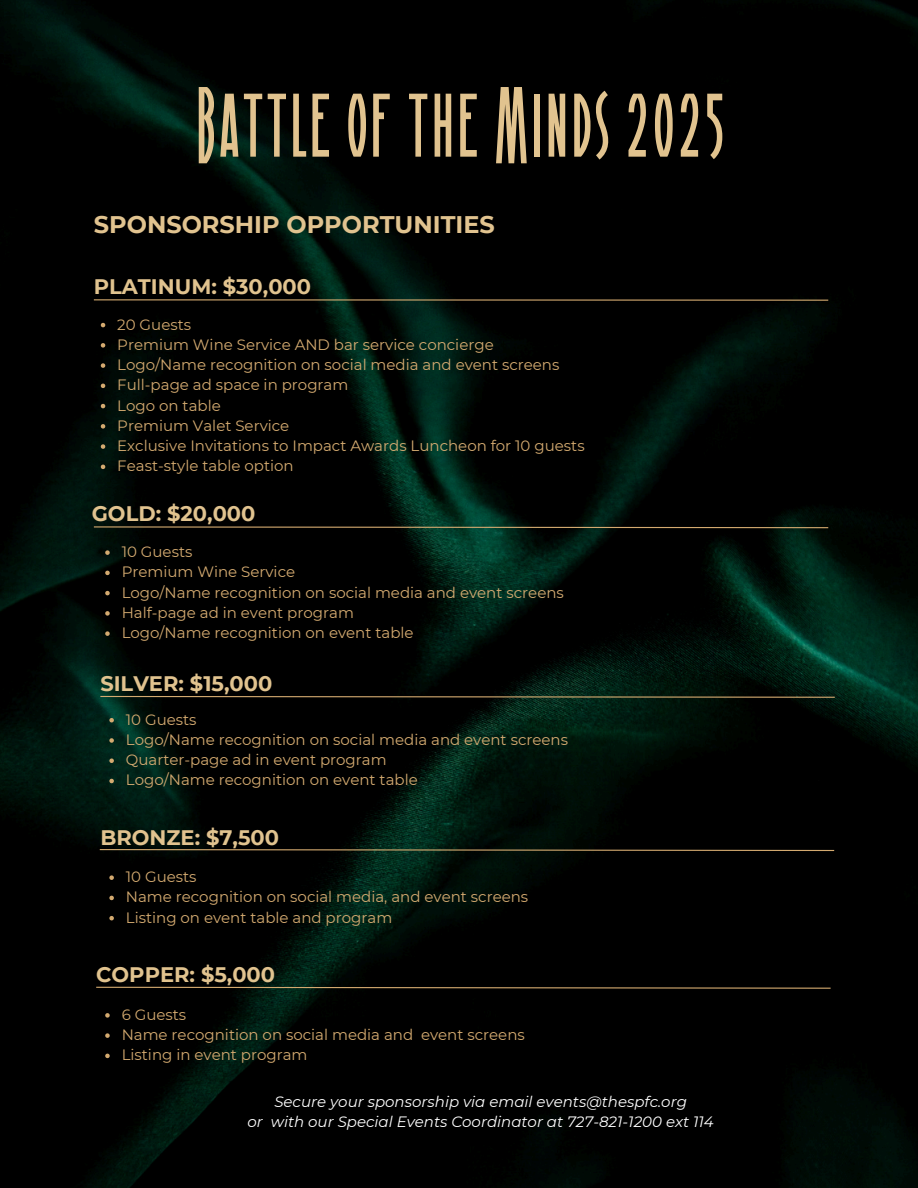
<style>
.page{position:relative;width:918px;height:1188px;background:#fff}
.page>*{position:absolute;margin:0;border:0;box-sizing:border-box;transform-origin:0 0}
.t1{font:90px "ST Saturn";color:#e1c38f}
.t2{font:700 24px "Montserrat";color:#e1c38f}
.t3{font:700 21px "Montserrat";color:#e1c38f}
.t4{font:15px "Montserrat";color:#d4aa70}
.t5{font:italic 15px "Montserrat";color:#fefefe}
</style>
<div class="page">
<img style="left:0;top:0;width:918px;height:1188px">
<hr style="left:94px;top:299px;width:734px;height:2px;background:#d4aa70">
<svg style="left:93px;top:526px;width:736px;height:3px;background:#4f472f"></svg>
<svg style="left:99px;top:695px;width:737px;height:3px;background:#4f472e"></svg>
<svg style="left:99px;top:848px;width:736px;height:4px;background:#3b3522"></svg>
<svg style="left:95px;top:986px;width:737px;height:3px;background:#4f412b"></svg>
<svg style="left:101px;top:323px;width:4px;height:4px"></svg>
<svg style="left:101px;top:343px;width:4px;height:5px"></svg>
<svg style="left:101px;top:363px;width:4px;height:5px"></svg>
<svg style="left:101px;top:384px;width:4px;height:4px"></svg>
<svg style="left:101px;top:404px;width:4px;height:4px"></svg>
<svg style="left:101px;top:424px;width:4px;height:5px"></svg>
<svg style="left:101px;top:444px;width:4px;height:5px"></svg>
<svg style="left:101px;top:465px;width:4px;height:4px"></svg>
<svg style="left:105px;top:550px;width:5px;height:5px"></svg>
<svg style="left:105px;top:571px;width:5px;height:4px"></svg>
<svg style="left:105px;top:591px;width:5px;height:4px"></svg>
<svg style="left:105px;top:611px;width:5px;height:5px"></svg>
<svg style="left:105px;top:631px;width:5px;height:5px"></svg>
<svg style="left:109px;top:718px;width:5px;height:4px"></svg>
<svg style="left:109px;top:738px;width:5px;height:5px"></svg>
<svg style="left:109px;top:758px;width:5px;height:5px"></svg>
<svg style="left:109px;top:779px;width:5px;height:4px"></svg>
<svg style="left:109px;top:875px;width:5px;height:5px"></svg>
<svg style="left:109px;top:896px;width:5px;height:4px"></svg>
<svg style="left:109px;top:916px;width:5px;height:4px"></svg>
<svg style="left:105px;top:1013px;width:5px;height:5px"></svg>
<svg style="left:105px;top:1033px;width:5px;height:5px"></svg>
<svg style="left:105px;top:1054px;width:5px;height:4px"></svg>
<p class="t1" style="left:194px;top:81px;width:534px">Battle of the Minds 2025</p>
<p class="t2" style="left:94px;top:210px;width:402px">SPONSORSHIP OPPORTUNITIES</p>
<p class="t3" style="left:94px;top:273px;width:219px">PLATINUM: $30,000</p>
<p class="t4" style="left:117px;top:315px;width:75px">20 Guests</p>
<p class="t4" style="left:117px;top:335px;width:378px">Premium Wine Service AND bar service concierge</p>
<p class="t4" style="left:117px;top:356px;width:444px">Logo/Name recognition on social media and event screens</p>
<p class="t4" style="left:117px;top:376px;width:233px">Full-page ad space in program</p>
<p class="t4" style="left:117px;top:396px;width:105px">Logo on table</p>
<p class="t4" style="left:117px;top:416px;width:174px">Premium Valet Service</p>
<p class="t4" style="left:117px;top:437px;width:469px">Exclusive Invitations to Impact Awards Luncheon for 10 guests</p>
<p class="t4" style="left:117px;top:457px;width:178px">Feast-style table option</p>
<h1 class="t3" style="left:92px;top:501px;width:165px">GOLD: $20,000</h1>
<h3 class="t4" style="left:122px;top:543px;width:72px">10 Guests</h3>
<p class="t4" style="left:122px;top:563px;width:175px">Premium Wine Service</p>
<p class="t4" style="left:122px;top:583px;width:444px">Logo/Name recognition on social media and event screens</p>
<p class="t4" style="left:122px;top:603px;width:234px">Half-page ad in event program</p>
<p class="t4" style="left:122px;top:624px;width:293px">Logo/Name recognition on event table</p>
<h2 class="t3" style="left:100px;top:670px;width:173px">SILVER: $15,000</h2>
<p class="t4" style="left:126px;top:710px;width:72px">10 Guests</p>
<p class="t4" style="left:126px;top:730px;width:444px">Logo/Name recognition on social media and event screens</p>
<h3 class="t4" style="left:126px;top:751px;width:262px">Quarter-page ad in event program</h3>
<p class="t4" style="left:126px;top:771px;width:293px">Logo/Name recognition on event table</p>
<h3 class="t3" style="left:100px;top:824px;width:180px">BRONZE: $7,500</h3>
<p class="t4" style="left:126px;top:868px;width:72px">10 Guests</p>
<p class="t4" style="left:126px;top:888px;width:404px">Name recognition on social media, and event screens</p>
<p class="t4" style="left:126px;top:908px;width:268px">Listing on event table and program</p>
<p class="t3" style="left:96px;top:961px;width:180px">COPPER: $5,000</p>
<p class="t4" style="left:122px;top:1005px;width:66px">6 Guests</p>
<h3 class="t4" style="left:122px;top:1026px;width:405px">Name recognition on social media and event screens</h3>
<p class="t4" style="left:122px;top:1046px;width:187px">Listing in event program</p>
<p class="t5" style="left:274px;top:1092px;width:414px">Secure your sponsorship via email events@thespfc.org</p>
<h3 class="t5" style="left:248px;top:1113px;width:468px">or with our Special Events Coordinator at 727-821-1200 ext 114</h3>
</div>
